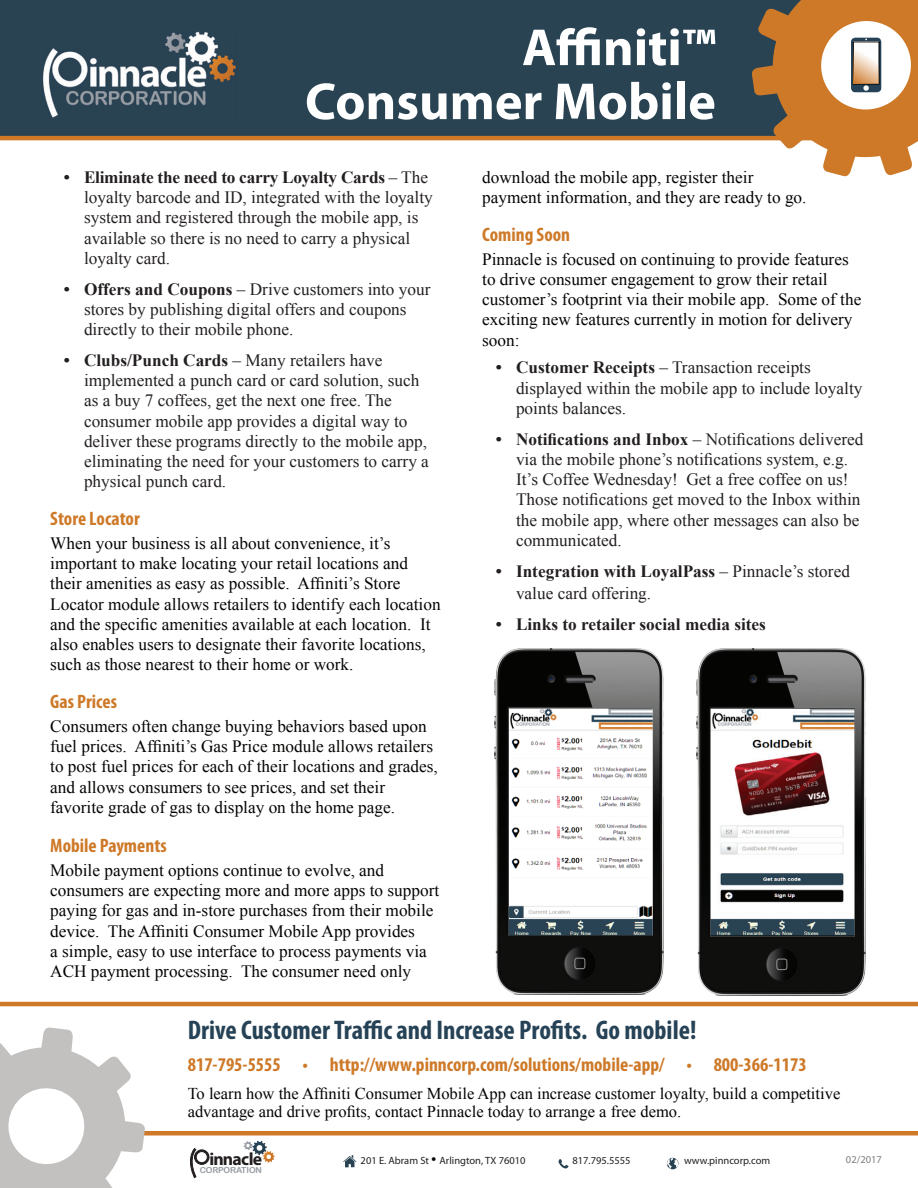
<style>
.page{position:relative;width:918px;height:1188px;background:#fff}
.page>*{position:absolute;margin:0;border:0;box-sizing:border-box;transform-origin:0 0}
.t1{font:700 52.5px/54px "Myriad Pro";color:#fff;text-align:right}
.t2{font:700 condensed 27px "Myriad Pro";color:#264256}
.t3{font:700 condensed 19.5px "Myriad Pro";color:#ce7928}
.t4{font:700 17.7px "Myriad Pro";letter-spacing:-.045em;color:#231f20}
.t5{font:17.25px/20.2px "Times New Roman";color:#040503}
.t6{font:17.25px/20.2px "Times New Roman";color:#231f20}
.t7{font:700 17.25px "Times New Roman";color:#231f20}
.t8{font:16.5px/18px "Times New Roman";color:#040503}
.t9{font:10.5px "Myriad Pro";color:#231f20}
.t10{font:10.5px "Myriad Pro";color:#7e7e7d}
.t11{font:8.25px "Arial Rounded MT Bold";letter-spacing:-.03em;color:#979ca3}
.s1{font-weight:700}
.s2{font-family:"Times New Roman";font-size:15px;color:#040503}
</style>
<div class="page">
<svg style="left:558px;top:1159px;width:11px;height:10px"></svg>
<svg style="left:667px;top:1158px;width:11px;height:11px"></svg>
<svg style="left:343px;top:1155px;width:14px;height:12px"></svg>
<svg style="left:190px;top:1148px;width:20px;height:31px"></svg>
<svg style="left:244px;top:1141px;width:31px;height:22px"></svg>
<div style="left:130px;top:1131px;width:788px;height:5px;background:#ce7828"></div>
<svg style="left:0;top:1027px;width:145px;height:161px"></svg>
<div style="left:0;top:0;width:918px;height:137px;background:#294353"></div>
<img style="left:43px;top:31px;width:193px;height:87px">
<hr style="left:0;top:136px;width:918px;height:4px;background:#ce7828">
<svg style="left:751px;top:0;width:167px;height:177px"></svg>
<hr style="left:0;top:1002px;width:918px;height:4px;background:#ce7828">
<img style="left:494px;top:649px;width:170px;height:346px">
<img style="left:696px;top:649px;width:170px;height:346px">
<h1 class="t1" style="left:305px;top:19px;width:412px">Affiniti™<br>Consumer Mobile</h1>
<p class="t6" style="left:84px;top:167px;width:350px;text-indent:-20px"><span class="s1">• Eliminate the need to carry Loyalty Cards</span> – The loyalty barcode and ID, integrated with the loyalty system and registered through the mobile app, is available so there is no need to carry a physical loyalty card.</p>
<p class="t6" style="left:84px;top:279px;width:348px;text-indent:-20px"><span class="s1">• Offers and Coupons</span> – Drive customers into your stores by publishing digital offers and coupons directly to their mobile phone.</p>
<p class="t6" style="left:84px;top:350px;width:346px;text-indent:-20px"><span class="s1">• Clubs/Punch Cards</span> – Many retailers have implemented a punch card or card solution, such as a buy 7 coffees, get the next one free. The consumer mobile app provides a digital way to deliver these programs directly to the mobile app, eliminating the need for your customers to carry a physical punch card.</p>
<p class="t3" style="left:50px;top:506px;width:91px">Store Locator</p>
<p class="t5" style="left:50px;top:533px;width:392px">When your business is all about convenience, it’s important to make locating your retail locations and their amenities as easy as possible. Affiniti’s Store Locator module allows retailers to identify each location and the specific amenities available at each location. It also enables users to designate their favorite locations, such as those nearest to their home or work.</p>
<p class="t3" style="left:50px;top:689px;width:68px">Gas Prices</p>
<p class="t5" style="left:50px;top:716px;width:389px">Consumers often change buying behaviors based upon fuel prices. Affiniti’s Gas Price module allows retailers to post fuel prices for each of their locations and grades, and allows consumers to see prices, and set their favorite grade of gas to display on the home page.</p>
<p class="t3" style="left:50px;top:833px;width:118px">Mobile Payments</p>
<p class="t5" style="left:50px;top:860px;width:391px">Mobile payment options continue to evolve, and consumers are expecting more and more apps to support paying for gas and in-store purchases from their mobile device. The Affiniti Consumer Mobile App provides<br>a simple, easy to use interface to process payments via ACH payment processing. The consumer need only</p>
<h2 class="t2" style="left:188px;top:1013px;width:510px">Drive Customer Traffic and Increase Profits. Go mobile!</h2>
<p class="t3" style="left:188px;top:1052px;width:621px">817-795-5555 • http://www.pinncorp.com/solutions/mobile-app/ • 800-366-1173</p>
<p class="t8" style="left:188px;top:1085px;width:654px">To learn how the Affiniti Consumer Mobile App can increase customer loyalty, build a competitive advantage and drive profits, contact Pinnacle today to arrange a free demo.</p>
<p class="t5" style="left:482px;top:167px;width:326px">download the mobile app, register their payment information, and they are ready to go.</p>
<p class="t3" style="left:482px;top:222px;width:89px">Coming Soon</p>
<p class="t5" style="left:482px;top:249px;width:381px">Pinnacle is focused on continuing to provide features to drive consumer engagement to grow their retail customer’s footprint via their mobile app. Some of the exciting new features currently in motion for delivery soon:</p>
<p class="t6" style="left:516px;top:357px;width:348px;text-indent:-20px"><span class="s1">• Customer Receipts</span> – Transaction receipts displayed within the mobile app to include loyalty points balances.</p>
<p class="t6" style="left:516px;top:429px;width:349px;text-indent:-20px"><span class="s1">• Notifications and Inbox</span> – Notifications delivered via the mobile phone’s notifications system, e.g.<br>It’s Coffee Wednesday! Get a free coffee on us!<br>Those notifications get moved to the Inbox within the mobile app, where other messages can also be communicated.</p>
<p class="t6" style="left:516px;top:559px;width:335px;line-height:22.5px;text-indent:-20px"><span class="s1">• Integration with LoyalPass</span> – Pinnacle’s stored value card offering.</p>
<p class="t7" style="left:496px;top:612px;width:272px">• Links to retailer social media sites</p>
<p class="t4" style="left:210px;top:1147px;width:54px">innacle</p>
<p class="t9" style="left:361px;top:1154px;width:167px">201 E. Abram St <span class="s2">•</span> Arlington, TX 76010</p>
<p class="t9" style="left:572px;top:1154px;width:60px">817.795.5555</p>
<p class="t9" style="left:684px;top:1154px;width:88px">www.pinncorp.com</p>
<p class="t10" style="left:846px;top:1153px;width:37px">02/2017</p>
<p class="t11" style="left:200px;top:1165px;width:64px">CORPORATION</p>
</div>
